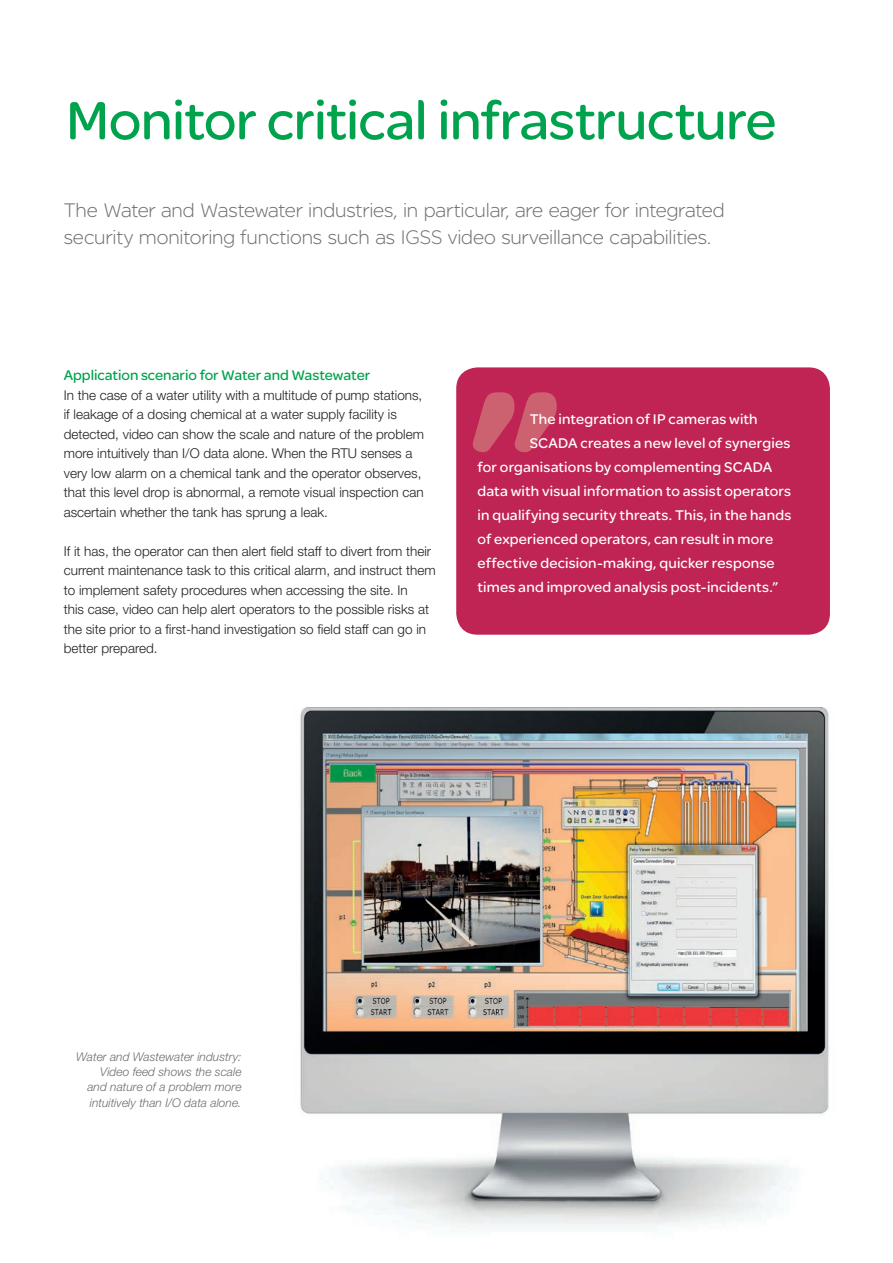
<style>
.page{position:relative;width:893px;height:1263px;background:#fff}
.page>*{position:absolute;margin:0;border:0;box-sizing:border-box;transform-origin:0 0}
.t1{font:57px "SE Optimist";letter-spacing:-.015em;color:#00a34d}
.t2{font:300 21px/27px "SE Optimist";letter-spacing:-.005em;color:#6c6d70}
.t3{font:15px "SE Optimist";letter-spacing:.015em;color:#fff}
.t4{font:15px "SE Optimist";color:#00a34d}
.t5{font:300 13.5px/19.5px "Helvetica Neue LT Std";color:#231f20}
.t6{font:italic 300 12px/15px "Helvetica Neue LT Std";color:#6c6d70;text-align:right}
</style>
<div class="page">
<div style="left:456px;top:367px;width:374px;height:268px;background:#bf2454;border-radius:21px"></div>
<svg style="left:472px;top:392px;width:85px;height:60px"></svg>
<img style="left:300px;top:707px;width:529px;height:522px">
<h1 class="t1" style="left:66px;top:81px;width:712px">Monitor critical infrastructure</h1>
<h2 class="t2" style="left:64px;top:197px;width:662px">The Water and Wastewater industries, in particular, are eager for integrated security monitoring functions such as IGSS video surveillance capabilities.</h2>
<p class="t4" style="left:64px;top:365px;width:308px">Application scenario for Water and Wastewater</p>
<p class="t5" style="left:64px;top:385px;width:362px">In the case of a water utility with a multitude of pump stations, if leakage of a dosing chemical at a water supply facility is detected, video can show the scale and nature of the problem more intuitively than I/O data alone. When the RTU senses a very low alarm on a chemical tank and the operator observes, that this level drop is abnormal, a remote visual inspection can ascertain whether the tank has sprung a leak.</p>
<p class="t5" style="left:64px;top:541px;width:373px">If it has, the operator can then alert field staff to divert from their current maintenance task to this critical alarm, and instruct them to implement safety procedures when accessing the site. In<br>this case, video can help alert operators to the possible risks at the site prior to a first-hand investigation so field staff can go in better prepared.</p>
<p class="t3" style="left:530px;top:408px;width:229px">The integration of IP cameras with</p>
<p class="t3" style="left:530px;top:432px;width:262px">SCADA creates a new level of synergies</p>
<p class="t3" style="left:477px;top:456px;width:296px">for organisations by complementing SCADA</p>
<p class="t3" style="left:477px;top:480px;width:315px">data with visual information to assist operators</p>
<p class="t3" style="left:477px;top:504px;width:315px">in qualifying security threats. This, in the hands</p>
<p class="t3" style="left:477px;top:528px;width:297px">of experienced operators, can result in more</p>
<p class="t3" style="left:477px;top:552px;width:299px">effective decision-making, quicker response</p>
<p class="t3" style="left:477px;top:576px;width:302px">times and improved analysis post-incidents.”</p>
<p class="t6" style="left:76px;top:1049px;width:167px">Water and Wastewater industry:<br>Video feed shows the scale<br>and nature of a problem more intuitively than I/O data alone.</p>
</div>
